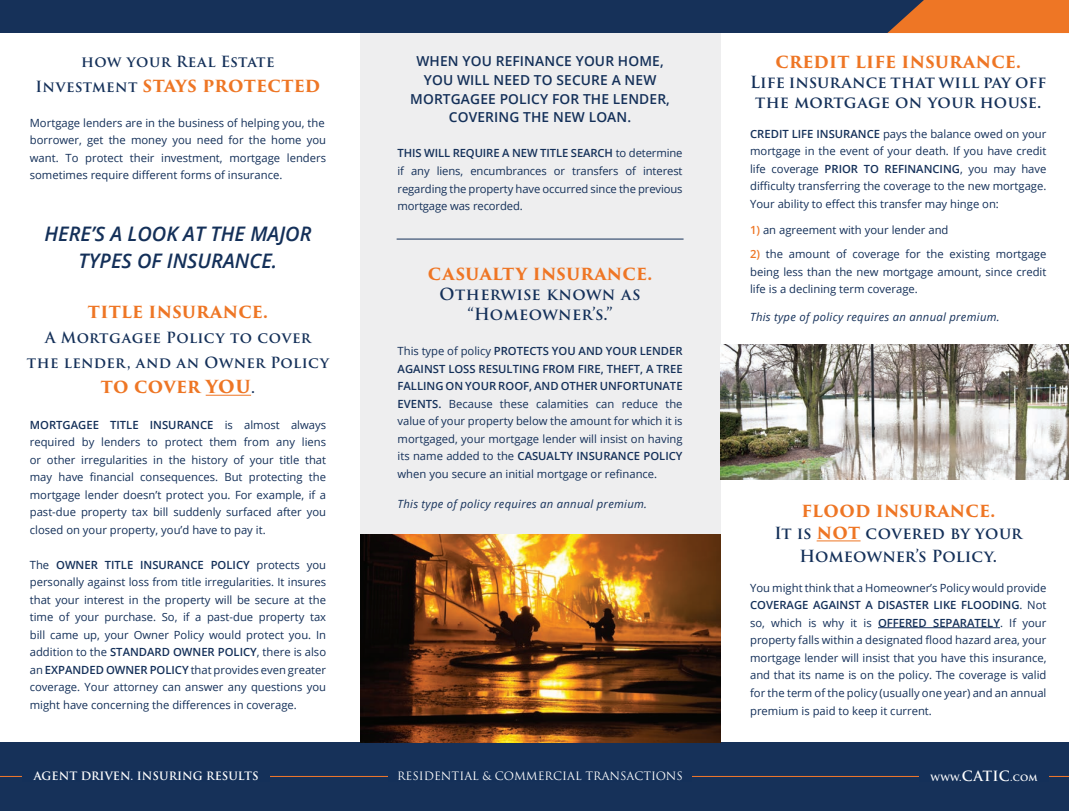
<style>
.page{position:relative;width:1069px;height:811px;background:#fff}
.page>*{position:absolute;margin:0;border:0;box-sizing:border-box;transform-origin:0 0}
.t1{font:italic 600 20px/27.5px "Open Sans";color:#143059;text-align:center}
.t2{font:600 16.25px/20px "Trajan Pro 3";letter-spacing:.01em;color:#143059;text-align:center}
.t3{font:700 16.25px "Trajan Pro 3";letter-spacing:.015em;color:#ee7625}
.t4{font:600 15px/25px "Trajan Pro 3";letter-spacing:.02em;color:#143059;text-align:center}
.t5{font:600 13.75px/18.8px "Open Sans";letter-spacing:.01em;color:#143059;text-align:center}
.t6{font:11.25px/17.5px "Open Sans";color:#143059;text-align:justify}
.t7{font:italic 11.25px "Open Sans";letter-spacing:.025em;color:#143059}
.t8{font:11.25px "Trajan Pro";color:#fff}
.t9{font:700 11.25px "Trajan Pro";color:#fff}
.t10{font:700 10px "Trajan Pro";letter-spacing:.02em;color:#fff}
.s1{font-weight:600;font-size:15px;color:#143059}
.s2{font-size:17.5px}
.s3{font-weight:600}
.s4{font-weight:700;color:#ee7625}
.s5{font-weight:600;color:#ee7625}
.s6{font-size:13.75px}
</style>
<div class="page">
<div style="left:360px;top:0;width:360px;height:809px;background:#eeeeef"></div>
<div style="left:0;top:0;width:1069px;height:33px;background:#163159"></div>
<div style="left:0;top:742px;width:1069px;height:68px;background:#163159"></div>
<hr style="left:0;top:775px;width:1069px;height:1px;background:#f4792a">
<div style="left:22px;top:770px;width:248px;height:11px;background:#143059"></div>
<div style="left:388px;top:770px;width:304px;height:11px;background:#143059"></div>
<div style="left:919px;top:769px;width:130px;height:11px;background:#143059"></div>
<img style="left:360px;top:534px;width:360px;height:208px">
<img style="left:720px;top:344px;width:349px;height:135px">
<hr style="left:816px;top:540px;width:44px;height:1px;background:#ee7625">
<hr style="left:878px;top:627px;width:122px;height:1px;background:#143059">
<hr style="left:206px;top:394px;width:45px;height:1px;background:#ee7625">
<hr style="left:397px;top:238px;width:286px;height:1px;background:#143059">
<svg style="left:887px;top:0;width:182px;height:33px;background:#d76e2a"></svg>
<p class="t4" style="left:81px;top:49px;width:195px">how your Real Estate</p>
<p class="t3" style="left:36px;top:74px;width:286px"><span class="s1">Investment</span> STAYS PROTECTED</p>
<p class="t6" style="left:30px;top:114px;width:298px;text-align:left">Mortgage lenders are in the business of helping you, the borrower, get the money you need for the home you want. To protect their investment, mortgage lenders sometimes require different forms of insurance.</p>
<p class="t1" style="left:44px;top:219px;width:269px">HERE’S A LOOK AT THE MAJOR<br>TYPES OF INSURANCE.</p>
<p class="t3" style="left:88px;top:300px;width:181px">TITLE INSURANCE.</p>
<p class="t4" style="left:27px;top:325px;width:304px">A Mortgagee Policy to cover<br>the lender, and an Owner Policy</p>
<p class="t3" style="left:101px;top:375px;width:156px">TO COVER <span class="s2">YOU</span><span class="s1">.</span></p>
<p class="t6" style="left:30px;top:415px;width:298px"><span class="s3">MORTGAGEE TITLE INSURANCE</span> is almost always required by lenders to protect them from any liens or other irregularities in the history of your title that may have financial consequences. But protecting the mortgage lender doesn’t protect you. For example, if a past-due property tax bill suddenly surfaced after you closed on your property, you’d have to pay it.</p>
<p class="t6" style="left:30px;top:555px;width:298px">The <span class="s3">OWNER TITLE INSURANCE POLICY</span> protects you personally against loss from title irregularities. It insures that your interest in the property will be secure at the time of your purchase. So, if a past-due property tax bill came up, your Owner Policy would protect you. In addition to the <span class="s3">STANDARD OWNER POLICY</span>, there is also an <span class="s3">EXPANDED OWNER POLICY</span> that provides even greater coverage. Your attorney can answer any questions you might have concerning the differences in coverage.</p>
<p class="t5" style="left:410px;top:51px;width:261px">WHEN YOU REFINANCE YOUR HOME,<br>YOU WILL NEED TO SECURE A NEW<br>MORTGAGEE POLICY FOR THE LENDER,<br>COVERING THE NEW LOAN.</p>
<p class="t6" style="left:397px;top:144px;width:287px"><span class="s3">THIS WILL REQUIRE A NEW TITLE SEARCH</span> to determine if any liens, encumbrances or transfers of interest regarding the property have occurred since the previous mortgage was recorded.</p>
<p class="t2" style="left:428px;top:264px;width:226px"><span class="s4">CASUALTY INSURANCE.<br></span>Otherwise known as “Homeowner’s.”</p>
<p class="t6" style="left:397px;top:342px;width:287px">This type of policy <span class="s3">PROTECTS YOU AND YOUR LENDER AGAINST LOSS RESULTING FROM FIRE, THEFT, A TREE FALLING ON YOUR ROOF, AND OTHER UNFORTUNATE EVENTS.</span> Because these calamities can reduce the value of your property below the amount for which it is mortgaged, your mortgage lender will insist on having its name added to the <span class="s3">CASUALTY INSURANCE POLICY </span>when you secure an initial mortgage or refinance.</p>
<p class="t7" style="left:397px;top:496px;width:251px">This type of policy requires an annual premium.</p>
<p class="t2" style="left:750px;top:52px;width:298px"><span class="s4">CREDIT LIFE INSURANCE.<br></span>Life insurance that will pay off the mortgage on your house.</p>
<p class="t6" style="left:750px;top:125px;width:298px"><span class="s3">CREDIT LIFE INSURANCE</span> pays the balance owed on your mortgage in the event of your death. If you have credit life coverage <span class="s3">PRIOR TO REFINANCING</span>, you may have difficulty transferring the coverage to the new mortgage.<br>Your ability to effect this transfer may hinge on:</p>
<p class="t6" style="left:750px;top:221px;width:200px"><span class="s5">1)</span> an agreement with your lender and</p>
<p class="t6" style="left:750px;top:245px;width:298px"><span class="s5">2)</span> the amount of coverage for the existing mortgage being less than the new mortgage amount, since credit life is a declining term coverage.</p>
<p class="t7" style="left:750px;top:308px;width:251px">This type of policy requires an annual premium.</p>
<p class="t2" style="left:774px;top:499px;width:249px;line-height:22.5px"><span class="s4">FLOOD INSURANCE.<br></span>It is <span class="s4">NOT</span> covered by your<br>Homeowner’s Policy.</p>
<p class="t6" style="left:750px;top:578px;width:298px">You might think that a Homeowner’s Policy would provide <span class="s3">COVERAGE AGAINST A DISASTER LIKE FLOODING</span>. Not so, which is why it is <span class="s3">OFFERED SEPARATELY</span>. If your property falls within a designated flood hazard area, your mortgage lender will insist that you have this insurance, and that its name is on the policy. The coverage is valid for the term of the policy (usually one year) and an annual premium is paid to keep it current.</p>
<p class="t9" style="left:34px;top:768px;width:226px">AGENT DRIVEN. INSURING RESULTS</p>
<p class="t8" style="left:397px;top:768px;width:287px">RESIDENTIAL &amp; COMMERCIAL TRANSACTIONS</p>
<p class="t10" style="left:930px;top:770px;width:109px">www.<span class="s6">CATIC</span>.com</p>
</div>
